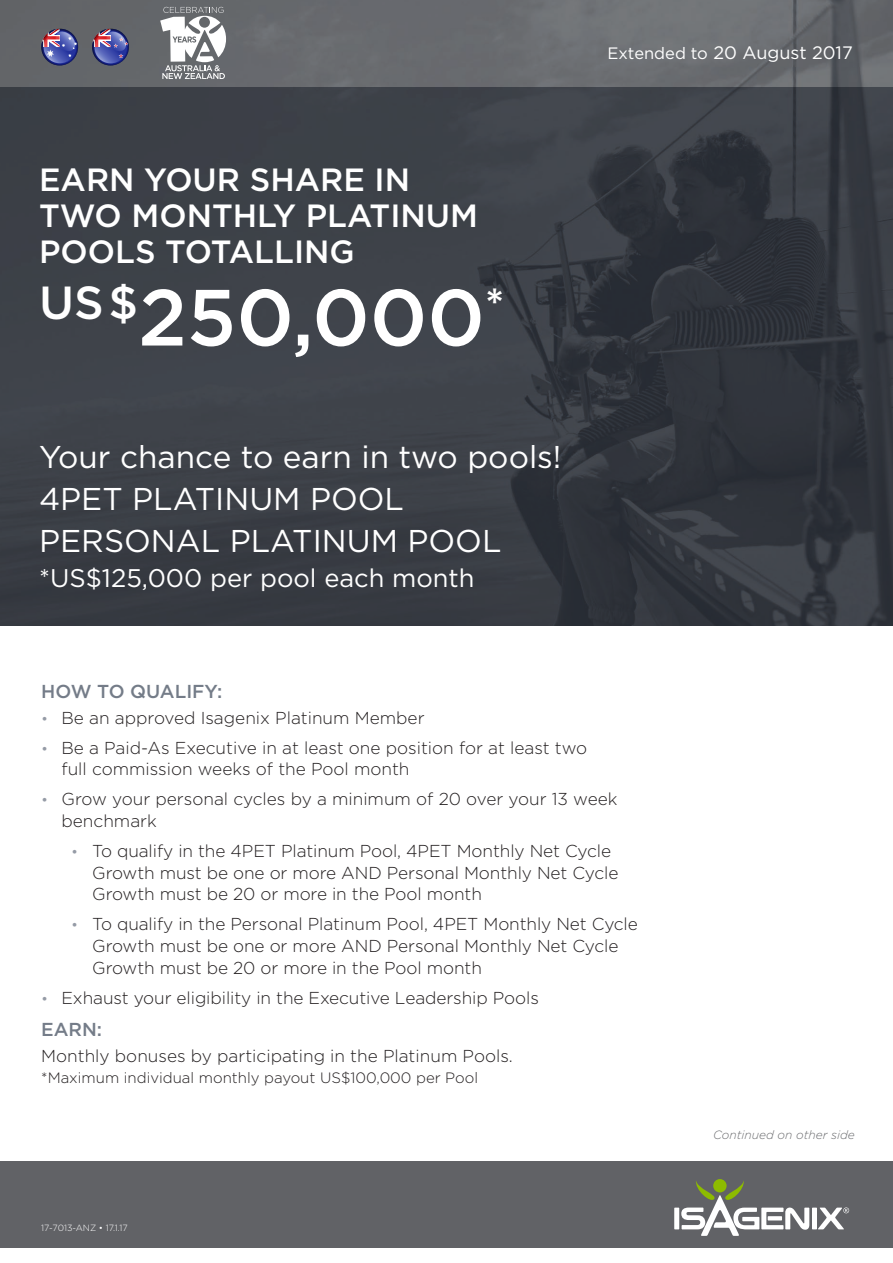
<style>
.page{position:relative;width:893px;height:1263px;background:#fff}
.page>*{position:absolute;margin:0;border:0;box-sizing:border-box;transform-origin:0 0}
.t1{font:500 79.5px "Gotham";color:#fff}
.t2{font:500 32.1px/36px "Gotham";color:#fff}
.t3{font:31.5px/42.3px "Gotham";color:#fff}
.t4{font:25.5px "Gotham";color:#fff}
.t5{font:500 18.75px "Gotham";color:#747c88}
.t6{font:18px "Gotham";color:#fff}
.t7{font:300 17.25px/21.8px "Gotham";letter-spacing:-.005em;color:#231f20}
.t8{font:300 15px "Gotham";color:#231f20}
.t9{font:italic 300 12px "Gotham";color:#6c6d70}
.t10{font:300 9px "Gotham";color:#fff}
.s1{font-size:16.5px}
.s2{font-size:15px;color:#959ba6}
</style>
<div class="page">
<img style="left:0;top:0;width:893px;height:87px">
<svg style="left:0;top:87px;width:893px;height:539px;background:#383c44"></svg>
<div style="left:0;top:1161px;width:893px;height:87px;background:#616266"></div>
<div style="left:674px;top:1207px;width:5px;height:22px;background:#fff"></div>
<div style="left:812px;top:1207px;width:5px;height:22px;background:#fff"></div>
<svg style="left:681px;top:1180px;width:128px;height:56px"></svg>
<svg style="left:818px;top:1207px;width:31px;height:22px"></svg>
<svg style="left:41px;top:29px;width:37px;height:36px"></svg>
<svg style="left:41px;top:29px;width:36px;height:28px"></svg>
<svg style="left:92px;top:29px;width:37px;height:36px"></svg>
<svg style="left:92px;top:29px;width:37px;height:29px"></svg>
<svg style="left:160px;top:7px;width:66px;height:72px"></svg>
<h2 class="t2" style="left:39px;top:161px;width:440px">EARN YOUR SHARE IN<br>TWO MONTHLY PLATINUM<br>POOLS TOTALLING</h2>
<h1 class="t1" style="left:39px;top:265px;width:467px"><sup>US$</sup>250,000<sup>*</sup></h1>
<h3 class="t3" style="left:39px;top:435px;width:524px">Your chance to earn in two pools!<br>4PET PLATINUM POOL<br>PERSONAL PLATINUM POOL</h3>
<h3 class="t4" style="left:39px;top:562px;width:437px">*US$125,000 per pool each month</h3>
<p class="t6" style="left:607px;top:41px;width:247px"><span class="s1">Extended to</span> 20 August 2017</p>
<p class="t5" style="left:41px;top:679px;width:183px">HOW TO QUALIFY:</p>
<p class="t7" style="left:41px;top:706px;width:385px"><span class="s2">•</span> Be an approved Isagenix Platinum Member</p>
<p class="t7" style="left:61px;top:736px;width:527px;text-indent:-20px"><span class="s2">•</span> Be a Paid-As Executive in at least one position for at least two full commission weeks of the Pool month</p>
<p class="t7" style="left:61px;top:788px;width:557px;text-indent:-20px"><span class="s2">•</span> Grow your personal cycles by a minimum of 20 over your 13 week benchmark</p>
<p class="t7" style="left:92px;top:839px;width:528px;text-indent:-21px"><span class="s2">•</span> To qualify in the 4PET Platinum Pool, 4PET Monthly Net Cycle<br>Growth must be one or more AND Personal Monthly Net Cycle<br>Growth must be 20 or more in the Pool month</p>
<p class="t7" style="left:92px;top:913px;width:547px;text-indent:-21px"><span class="s2">•</span> To qualify in the Personal Platinum Pool, 4PET Monthly Net Cycle<br>Growth must be one or more AND Personal Monthly Net Cycle<br>Growth must be 20 or more in the Pool month</p>
<p class="t7" style="left:41px;top:986px;width:499px"><span class="s2">•</span> Exhaust your eligibility in the Executive Leadership Pools</p>
<p class="t5" style="left:41px;top:1017px;width:62px">EARN:</p>
<p class="t7" style="left:41px;top:1044px;width:473px">Monthly bonuses by participating in the Platinum Pools.</p>
<p class="t8" style="left:41px;top:1069px;width:438px">*Maximum individual monthly payout US$100,000 per Pool</p>
<p class="t10" style="left:41px;top:1222px;width:88px">17-7013-ANZ • 17.1.17</p>
<p class="t9" style="left:713px;top:1127px;width:143px">Continued on other side</p>
</div>
